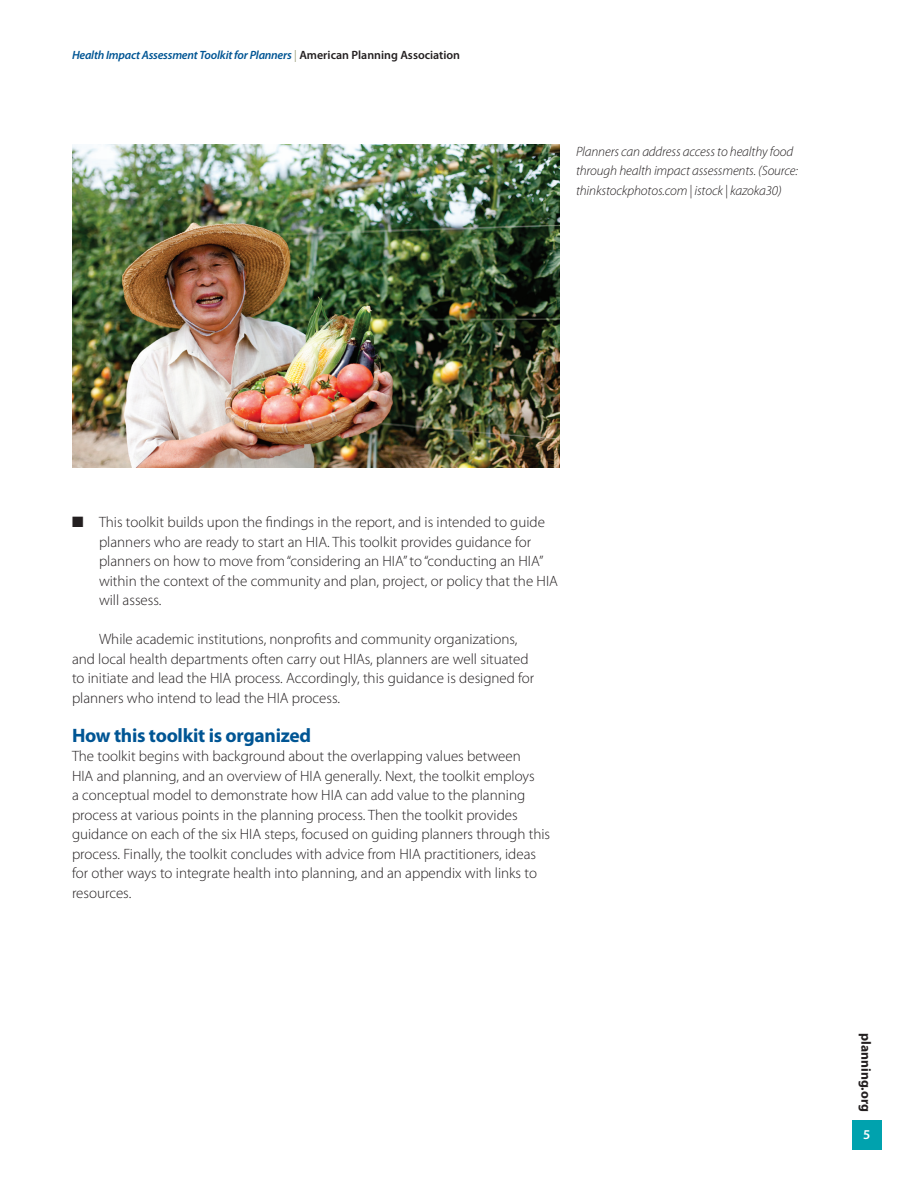
<style>
.page{position:relative;width:918px;height:1188px;background:#fff}
.page>*{position:absolute;margin:0;border:0;box-sizing:border-box;transform-origin:0 0}
.t1{font:700 19.5px "Myriad Pro";letter-spacing:-.015em;color:#005594}
.t2{font:300 15px/19.5px "Myriad Pro";color:#231f20}
.t3{font:italic 300 13.5px/19.5px "Myriad Pro";letter-spacing:-.01em;color:#231f20}
.t4{font:700 13.5px "Myriad Pro";color:#231f20}
.t5{font:600 13.5px "Myriad Pro";color:#fff}
.t6{font:italic 600 12px "Myriad Pro";letter-spacing:-.02em;color:#005594}
.s1{font-weight:300;font-style:normal;color:#757a4c}
.s2{font-style:normal;color:#231f20}
</style>
<div class="page">
<div style="left:852px;top:1120px;width:30px;height:30px;background:#00a2ae"></div>
<img style="left:72px;top:144px;width:487px;height:324px">
<p class="t6" style="left:72px;top:48px;width:390px">Health Impact Assessment Toolkit for Planners <span class="s1">|</span> <span class="s2">American Planning Association</span></p>
<p class="t3" style="left:576px;top:142px;width:224px">Planners can address access to healthy food through health impact assessments. (Source: thinkstockphotos.com | istock | kazoka30)</p>
<p class="t2" style="left:99px;top:513px;width:460px;text-indent:-27px">■ This toolkit builds upon the findings in the report, and is intended to guide planners who are ready to start an HIA. This toolkit provides guidance for planners on how to move from “considering an HIA” to “conducting an HIA” within the context of the community and plan, project, or policy that the HIA will assess.</p>
<p class="t2" style="left:72px;top:630px;width:464px;text-indent:27px">While academic institutions, nonprofits and community organizations, and local health departments often carry out HIAs, planners are well situated to initiate and lead the HIA process. Accordingly, this guidance is designed for planners who intend to lead the HIA process.</p>
<h1 class="t1" style="left:72px;top:724px;width:241px">How this toolkit is organized</h1>
<p class="t2" style="left:72px;top:747px;width:480px">The toolkit begins with background about the overlapping values between<br>HIA and planning, and an overview of HIA generally. Next, the toolkit employs<br>a conceptual model to demonstrate how HIA can add value to the planning process at various points in the planning process. Then the toolkit provides guidance on each of the six HIA steps, focused on guiding planners through this process. Finally, the toolkit concludes with advice from HIA practitioners, ideas for other ways to integrate health into planning, and an appendix with links to resources.</p>
<p class="t4" style="left:874px;top:1033px;width:80px;rotate:90deg">planning.org</p>
<p class="t5" style="left:863px;top:1127px;width:9px">5</p>
</div>
